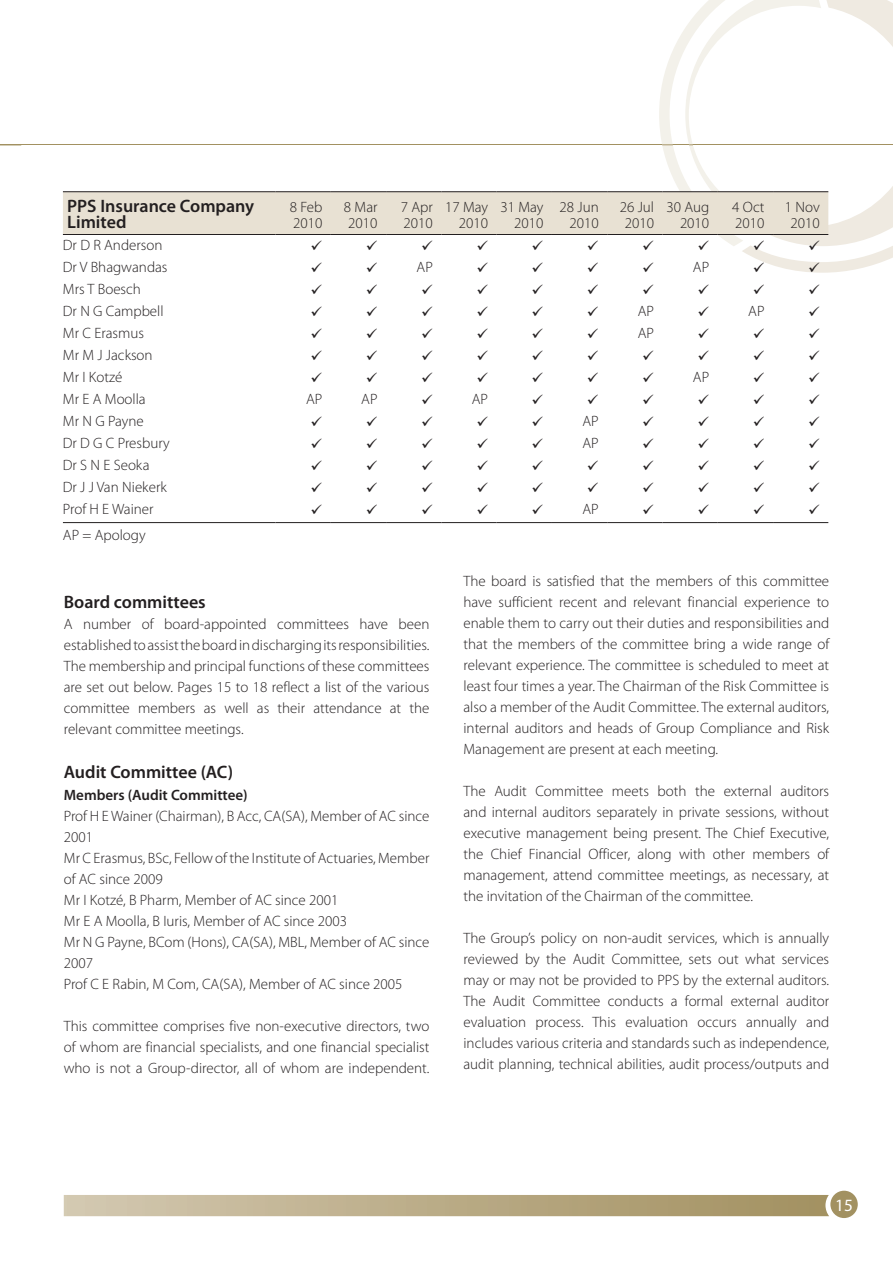
<style>
.page{position:relative;width:893px;height:1263px;background:#fff}
.page>*{position:absolute;margin:0;border:0;box-sizing:border-box;transform-origin:0 0}
.t1{font:600 18px/16.5px "Myriad Pro";color:#231f20}
.t2{font:17.25px "Myriad Pro";color:#fff}
.t3{font:300 15px/21px "Myriad Pro";color:#231f20}
.t4{font:600 15px "Myriad Pro";color:#231f20}
</style>
<div class="page">
<hr style="left:0;top:145px;width:893px;height:1px;background:#a29161">
<div style="left:830px;top:1191px;width:28px;height:27px;background:#a29161;border-radius:50%"></div>
<svg style="left:64px;top:1195px;width:765px;height:21px;background:#baac88"></svg>
<div style="left:63px;top:192px;width:596px;height:42px;background:#e8e1d3"></div>
<hr style="left:63px;top:522px;width:213px;height:1px;background:#231f20">
<hr style="left:276px;top:522px;width:55px;height:1px;background:#231f20">
<hr style="left:331px;top:522px;width:55px;height:1px;background:#231f20">
<hr style="left:386px;top:522px;width:55px;height:1px;background:#231f20">
<hr style="left:441px;top:522px;width:56px;height:1px;background:#231f20">
<hr style="left:497px;top:522px;width:55px;height:1px;background:#231f20">
<hr style="left:552px;top:522px;width:55px;height:1px;background:#231f20">
<hr style="left:607px;top:522px;width:55px;height:1px;background:#231f20">
<hr style="left:662px;top:522px;width:56px;height:1px;background:#231f20">
<hr style="left:718px;top:522px;width:55px;height:1px;background:#231f20">
<hr style="left:773px;top:522px;width:55px;height:1px;background:#231f20">
<hr style="left:63px;top:191px;width:213px;height:1px;background:#231f20">
<hr style="left:276px;top:191px;width:55px;height:1px;background:#231f20">
<hr style="left:331px;top:191px;width:55px;height:1px;background:#231f20">
<hr style="left:386px;top:191px;width:55px;height:1px;background:#231f20">
<hr style="left:441px;top:191px;width:56px;height:1px;background:#231f20">
<hr style="left:497px;top:191px;width:55px;height:1px;background:#231f20">
<hr style="left:552px;top:191px;width:55px;height:1px;background:#231f20">
<hr style="left:607px;top:191px;width:55px;height:1px;background:#231f20">
<hr style="left:63px;top:234px;width:213px;height:1px;background:#231f20">
<hr style="left:276px;top:234px;width:55px;height:1px;background:#231f20">
<hr style="left:331px;top:234px;width:55px;height:1px;background:#231f20">
<hr style="left:386px;top:234px;width:55px;height:1px;background:#231f20">
<hr style="left:441px;top:234px;width:56px;height:1px;background:#231f20">
<hr style="left:497px;top:234px;width:55px;height:1px;background:#231f20">
<hr style="left:552px;top:234px;width:55px;height:1px;background:#231f20">
<hr style="left:607px;top:234px;width:55px;height:1px;background:#231f20">
<svg style="left:659px;top:0;width:234px;height:273px"></svg>
<p class="t1" style="left:67px;top:197px;width:189px">PPS Insurance Company<br>Limited</p>
<p class="t3" style="left:290px;top:198px;width:34px;line-height:16.5px">8 Feb<br>2010</p>
<p class="t3" style="left:344px;top:198px;width:35px;line-height:16.5px">8 Mar<br>2010</p>
<p class="t3" style="left:401px;top:198px;width:34px;line-height:16.5px">7 Apr<br>2010</p>
<p class="t3" style="left:445px;top:198px;width:45px;line-height:16.5px;text-align:right">17 May<br>2010</p>
<p class="t3" style="left:500px;top:198px;width:45px;line-height:16.5px;text-align:right">31 May<br>2010</p>
<p class="t3" style="left:560px;top:198px;width:41px;line-height:16.5px;text-align:right">28 Jun<br>2010</p>
<p class="t3" style="left:620px;top:198px;width:36px;line-height:16.5px;text-align:center">26 Jul<br>2010</p>
<p class="t3" style="left:667px;top:198px;width:44px;line-height:16.5px;text-align:right">30 Aug<br>2010</p>
<p class="t3" style="left:732px;top:198px;width:34px;line-height:16.5px">4 Oct<br>2010</p>
<p class="t3" style="left:785px;top:198px;width:36px;line-height:16.5px;text-align:center">1 Nov<br>2010</p>
<p class="t3" style="left:63px;top:234px;width:101px">Dr D R Anderson</p>
<p class="t3" style="left:63px;top:256px;width:106px">Dr V Bhagwandas</p>
<p class="t3" style="left:417px;top:256px;width:18px">AP</p>
<p class="t3" style="left:693px;top:256px;width:18px">AP</p>
<p class="t3" style="left:63px;top:278px;width:80px">Mrs T Boesch</p>
<p class="t3" style="left:63px;top:300px;width:102px">Dr N G Campbell</p>
<p class="t3" style="left:638px;top:300px;width:18px">AP</p>
<p class="t3" style="left:748px;top:300px;width:18px">AP</p>
<p class="t3" style="left:63px;top:322px;width:83px">Mr C Erasmus</p>
<p class="t3" style="left:638px;top:322px;width:18px">AP</p>
<p class="t3" style="left:63px;top:344px;width:91px">Mr M J Jackson</p>
<p class="t3" style="left:63px;top:366px;width:61px">Mr I Kotzé</p>
<p class="t3" style="left:693px;top:366px;width:18px">AP</p>
<p class="t3" style="left:63px;top:388px;width:84px">Mr E A Moolla</p>
<p class="t3" style="left:306px;top:388px;width:18px">AP</p>
<p class="t3" style="left:361px;top:388px;width:18px">AP</p>
<p class="t3" style="left:472px;top:388px;width:18px">AP</p>
<p class="t3" style="left:63px;top:410px;width:82px">Mr N G Payne</p>
<p class="t3" style="left:582px;top:410px;width:18px">AP</p>
<p class="t3" style="left:63px;top:432px;width:108px">Dr D G C Presbury</p>
<p class="t3" style="left:582px;top:432px;width:18px">AP</p>
<p class="t3" style="left:63px;top:454px;width:88px">Dr S N E Seoka</p>
<p class="t3" style="left:63px;top:476px;width:106px">Dr J J Van Niekerk</p>
<p class="t3" style="left:63px;top:498px;width:92px">Prof H E Wainer</p>
<p class="t3" style="left:582px;top:498px;width:18px">AP</p>
<p class="t3" style="left:63px;top:524px;width:84px">AP = Apology</p>
<p class="t1" style="left:64px;top:593px;width:144px">Board committees</p>
<p class="t3" style="left:64px;top:613px;width:367px;text-align:justify">A number of board-appointed committees have been established to assist the board in discharging its responsibilities.<br>The membership and principal functions of these committees are set out below. Pages 15 to 18 reflect a list of the various committee members as well as their attendance at the relevant committee meetings.</p>
<p class="t1" style="left:64px;top:763px;width:171px">Audit Committee (AC)</p>
<p class="t4" style="left:64px;top:785px;width:185px">Members (Audit Committee)</p>
<p class="t3" style="left:64px;top:805px;width:367px">Prof H E Wainer (Chairman), B Acc, CA(SA), Member of AC since 2001<br>Mr C Erasmus, BSc, Fellow of the Institute of Actuaries, Member of AC since 2009<br>Mr I Kotzé, B Pharm, Member of AC since 2001<br>Mr E A Moolla, B Iuris, Member of AC since 2003<br>Mr N G Payne, BCom (Hons), CA(SA), MBL, Member of AC since 2007<br>Prof C E Rabin, M Com, CA(SA), Member of AC since 2005</p>
<p class="t3" style="left:64px;top:1015px;width:367px;text-align:justify">This committee comprises five non-executive directors, two of whom are financial specialists, and one financial specialist who is not a Group-director, all of whom are independent.</p>
<p class="t3" style="left:463px;top:570px;width:367px;text-align:justify">The board is satisfied that the members of this committee have sufficient recent and relevant financial experience to enable them to carry out their duties and responsibilities and that the members of the committee bring a wide range of relevant experience. The committee is scheduled to meet at least four times a year. The Chairman of the Risk Committee is also a member of the Audit Committee. The external auditors, internal auditors and heads of Group Compliance and Risk Management are present at each meeting.</p>
<p class="t3" style="left:463px;top:780px;width:367px;text-align:justify">The Audit Committee meets both the external auditors and internal auditors separately in private sessions, without executive management being present. The Chief Executive, the Chief Financial Officer, along with other members of management, attend committee meetings, as necessary, at the invitation of the Chairman of the committee.</p>
<p class="t3" style="left:463px;top:927px;width:367px;text-align:justify">The Group’s policy on non-audit services, which is annually reviewed by the Audit Committee, sets out what services may or may not be provided to PPS by the external auditors.<br>The Audit Committee conducts a formal external auditor evaluation process. This evaluation occurs annually and includes various criteria and standards such as independence, audit planning, technical abilities, audit process/outputs and</p>
<p class="t2" style="left:835px;top:1194px;width:19px">15</p>
</div>
